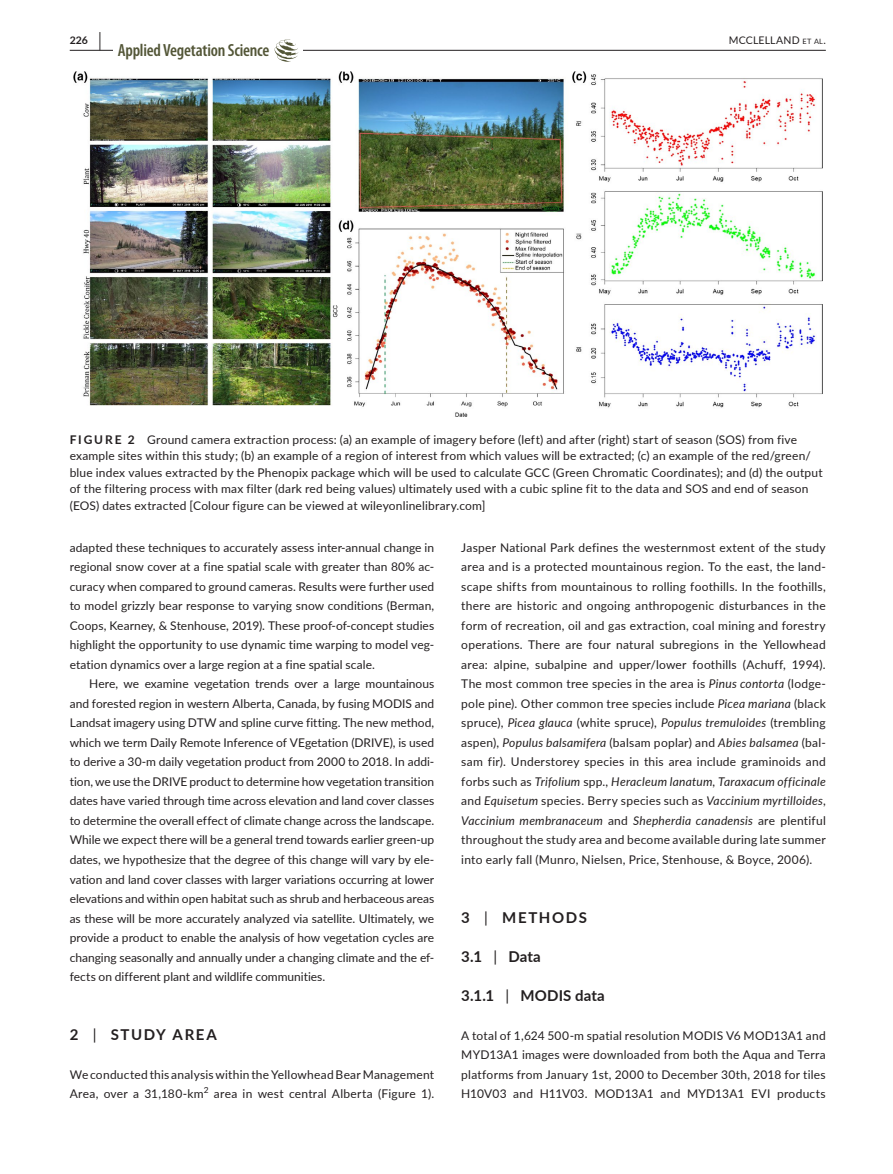
<style>
.page{position:relative;width:893px;height:1174px;background:#fff}
.page>*{position:absolute;margin:0;border:0;box-sizing:border-box;transform-origin:0 0}
.t1{font:600 condensed 17.7px "Myriad Pro";letter-spacing:-.01em;color:#535637}
.t2{font:700 15px "Lato";letter-spacing:.1em;color:#231f20}
.t3{font:700 15px "Lato";letter-spacing:.01em;color:#231f20}
.t4{font:12px/19.5px "Lato";letter-spacing:.015em;color:#231f20;text-align:justify}
.t5{font:10.5px "Lato";letter-spacing:.02em;color:#231f20}
.t6{font:700 10.5px "Lato";color:#231f20}
.s1{font-size:19.5px}
.s2{font-size:7.35px}
.s3{font-weight:700}
.s4{font-weight:400}
.s5{font-style:italic}
</style>
<div class="page">
<hr style="left:70px;top:50px;width:756px;height:1px;background:#231f20">
<div style="left:114px;top:39px;width:189px;height:23px;background:#fff"></div>
<svg style="left:275px;top:39px;width:24px;height:23px"></svg>
<img style="left:73px;top:72px;width:749px;height:344px">
<p class="t6" style="left:70px;top:33px;width:33px">226 <span class="s1">|</span></p>
<h1 class="t1" style="left:118px;top:40px;width:153px">Applied Vegetation Science</h1>
<p class="t5" style="left:729px;top:33px;width:98px">MCCLELLAND <span class="s2">et al</span>.</p>
<p class="t4" style="left:70px;top:430px;width:754px;line-height:16.5px;text-align:left"><span class="s3">FIGURE 2</span> Ground camera extraction process: (a) an example of imagery before (left) and after (right) start of season (SOS) from five example sites within this study; (b) an example of a region of interest from which values will be extracted; (c) an example of the red/green/ blue index values extracted by the Phenopix package which will be used to calculate GCC (Green Chromatic Coordinates); and (d) the output of the filtering process with max filter (dark red being values) ultimately used with a cubic spline fit to the data and SOS and end of season (EOS) dates extracted [Colour figure can be viewed at wileyonlinelibrary.com]</p>
<p class="t4" style="left:70px;top:537px;width:366px">adapted these techniques to accurately assess inter-annual change in regional snow cover at a fine spatial scale with greater than 80% ac&shy;curacy when compared to ground cameras. Results were further used to model grizzly bear response to varying snow conditions (Berman, Coops, Kearney, &amp; Stenhouse, 2019). These proof-of-concept studies highlight the opportunity to use dynamic time warping to model veg&shy;etation dynamics over a large region at a fine spatial scale.</p>
<p class="t4" style="left:70px;top:674px;width:366px;text-indent:20px">Here, we examine vegetation trends over a large mountainous and forested region in western Alberta, Canada, by fusing MODIS and Landsat imagery using DTW and spline curve fitting. The new method, which we term Daily Remote Inference of VEgetation (DRIVE), is used to derive a 30-m daily vegetation product from 2000 to 2018. In addi&shy;tion, we use the DRIVE product to determine how vegetation transition dates have varied through time across elevation and land cover classes to determine the overall effect of climate change across the landscape.<br>While we expect there will be a general trend towards earlier green-up dates, we hypothesize that the degree of this change will vary by ele&shy;vation and land cover classes with larger variations occurring at lower elevations and within open habitat such as shrub and herbaceous areas as these will be more accurately analyzed via satellite. Ultimately, we provide a product to enable the analysis of how vegetation cycles are changing seasonally and annually under a changing climate and the ef&shy;fects on different plant and wildlife communities.</p>
<p class="t2" style="left:70px;top:1023px;width:149px">2 <span class="s4">|</span> STUDY AREA</p>
<p class="t4" style="left:70px;top:1064px;width:366px">We conducted this analysis within the Yellowhead Bear Management<br>Area, over a 31,180-km<sup>2</sup> area in west central Alberta (Figure 1).</p>
<p class="t4" style="left:461px;top:537px;width:366px">Jasper National Park defines the westernmost extent of the study area and is a protected mountainous region. To the east, the land&shy;scape shifts from mountainous to rolling foothills. In the foothills, there are historic and ongoing anthropogenic disturbances in the form of recreation, oil and gas extraction, coal mining and forestry operations. There are four natural subregions in the Yellowhead area: alpine, subalpine and upper/lower foothills (Achuff, 1994).<br>The most common tree species in the area is <span class="s5">Pinus contorta</span> (lodge&shy;pole pine). Other common tree species include <span class="s5">Picea mariana</span> (black spruce), <span class="s5">Picea glauca</span> (white spruce), <span class="s5">Populus tremuloides</span> (trembling aspen), <span class="s5">Populus balsamifera</span> (balsam poplar) and <span class="s5">Abies balsamea</span> (bal&shy;sam fir). Understorey species in this area include graminoids and forbs such as <span class="s5">Trifolium</span> spp., <span class="s5">Heracleum lanatum, Taraxacum officinale </span>and <span class="s5">Equisetum</span> species. Berry species such as <span class="s5">Vaccinium myrtilloides</span>, <span class="s5">Vaccinium membranaceum</span> and <span class="s5">Shepherdia canadensis</span> are plentiful throughout the study area and become available during late summer into early fall (Munro, Nielsen, Price, Stenhouse, &amp; Boyce, 2006).</p>
<p class="t2" style="left:461px;top:906px;width:127px">3 <span class="s4">|</span> METHODS</p>
<p class="t2" style="left:461px;top:945px;width:81px">3.1 <span class="s4">|</span> Data</p>
<p class="t3" style="left:461px;top:984px;width:145px">3.1.1 <span class="s4">|</span> MODIS data</p>
<p class="t4" style="left:461px;top:1025px;width:366px">A total of 1,624 500-m spatial resolution MODIS V6 MOD13A1 and MYD13A1 images were downloaded from both the Aqua and Terra platforms from January 1st, 2000 to December 30th, 2018 for tiles H10V03 and H11V03. MOD13A1 and MYD13A1 EVI products</p>
</div>
